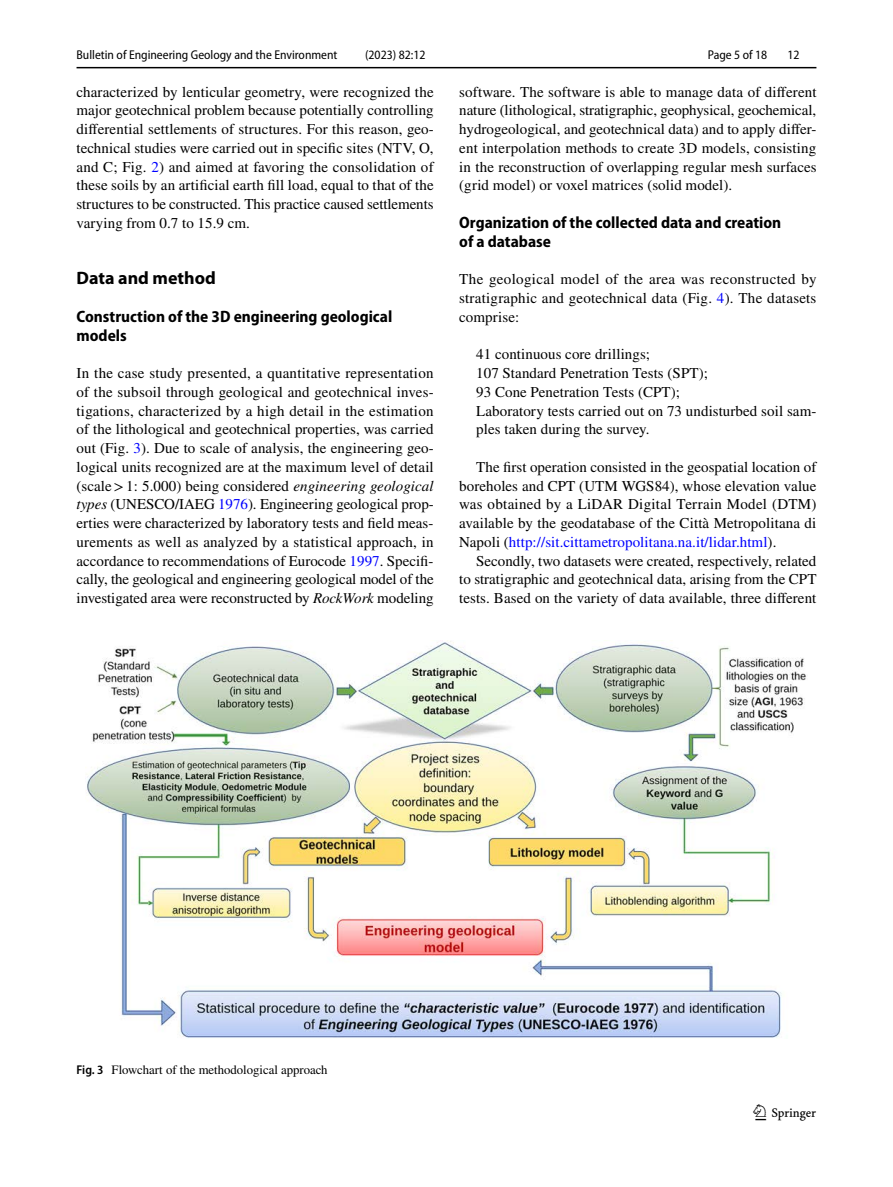
<style>
.page{position:relative;width:893px;height:1187px;background:#fff}
.page>*{position:absolute;margin:0;border:0;box-sizing:border-box;transform-origin:0 0}
.t1{font:22.5px "Springnew Regular 3";color:#000}
.t2{font:700 18px "Myriad Pro";color:#000}
.t3{font:700 semi-condensed 16.5px/18.8px "Myriad Pro";color:#000}
.t4{font:15px/18.8px "STIX";letter-spacing:.005em;color:#000;text-align:justify}
.t5{font:semi-condensed 12.75px "Myriad Pro";color:#000}
.t6{font:12.75px "STIX";color:#000}
.s1{color:#00f}
.s2{font-style:italic}
.s3{font-family:"Myriad Pro";font-weight:600;font-stretch:semi-condensed}
</style>
<div class="page">
<hr style="left:77px;top:67px;width:739px;height:1px;background:#000">
<img style="left:87px;top:640px;width:719px;height:398px">
<p class="t5" style="left:77px;top:48px;width:263px">Bulletin of Engineering Geology and the Environment</p>
<p class="t5" style="left:365px;top:48px;width:62px">(2023) 82:12</p>
<p class="t4" style="left:77px;top:83px;width:359px">characterized by lenticular geometry, were recognized the major geotechnical problem because potentially controlling differential settlements of structures. For this reason, geo&shy;technical studies were carried out in specific sites (NTV, O, and C; Fig. <span class="s1">2</span>) and aimed at favoring the consolidation of these soils by an artificial earth fill load, equal to that of the structures to be constructed. This practice caused settlements varying from 0.7 to 15.9 cm.</p>
<p class="t2" style="left:77px;top:266px;width:141px">Data and method</p>
<p class="t3" style="left:77px;top:307px;width:317px">Construction of the 3D engineering geological models</p>
<p class="t4" style="left:77px;top:364px;width:359px">In the case study presented, a quantitative representation of the subsoil through geological and geotechnical inves&shy;tigations, characterized by a high detail in the estimation of the lithological and geotechnical properties, was carried out (Fig. <span class="s1">3</span>). Due to scale of analysis, the engineering geo&shy;logical units recognized are at the maximum level of detail (scale&gt;1: 5.000) being considered <span class="s2">engineering geological types</span> (UNESCO/IAEG <span class="s1">1976</span>). Engineering geological prop&shy;erties were characterized by laboratory tests and field meas&shy;urements as well as analyzed by a statistical approach, in accordance to recommendations of Eurocode <span class="s1">1997</span>. Specifi&shy;cally, the geological and engineering geological model of the investigated area were reconstructed by <span class="s2">RockWork</span> modeling</p>
<p class="t5" style="left:708px;top:48px;width:61px">Page 5 of 18</p>
<p class="t5" style="left:787px;top:48px;width:14px">12</p>
<p class="t4" style="left:459px;top:83px;width:359px">software. The software is able to manage data of different nature (lithological, stratigraphic, geophysical, geochemical, hydrogeological, and geotechnical data) and to apply differ&shy;ent interpolation methods to create 3D models, consisting in the reconstruction of overlapping regular mesh surfaces (grid model) or voxel matrices (solid model).</p>
<p class="t3" style="left:459px;top:213px;width:324px">Organization of the collected data and creation of a database</p>
<p class="t4" style="left:459px;top:271px;width:359px">The geological model of the area was reconstructed by stratigraphic and geotechnical data (Fig. <span class="s1">4</span>). The datasets comprise:</p>
<p class="t4" style="left:476px;top:346px;width:342px;text-align:left">41 continuous core drillings;<br>107 Standard Penetration Tests (SPT);<br>93 Cone Penetration Tests (CPT);<br>Laboratory tests carried out on 73 undisturbed soil sam&shy;ples taken during the survey.</p>
<p class="t4" style="left:459px;top:458px;width:359px;text-indent:17px">The first operation consisted in the geospatial location of boreholes and CPT (UTM WGS84), whose elevation value was obtained by a LiDAR Digital Terrain Model (DTM) available by the geodatabase of the Città Metropolitana di Napoli (<span class="s1">http://sit.cittametropolitana.na.it/lidar.html</span>).</p>
<p class="t4" style="left:459px;top:552px;width:359px;text-indent:17px">Secondly, two datasets were created, respectively, related to stratigraphic and geotechnical data, arising from the CPT tests. Based on the variety of data available, three different</p>
<p class="t6" style="left:77px;top:1060px;width:253px"><span class="s3">Fig. 3</span> Flowchart of the methodological approach</p>
<h1 class="t1" style="left:755px;top:1104px;width:62px">1 3</h1>
</div>
